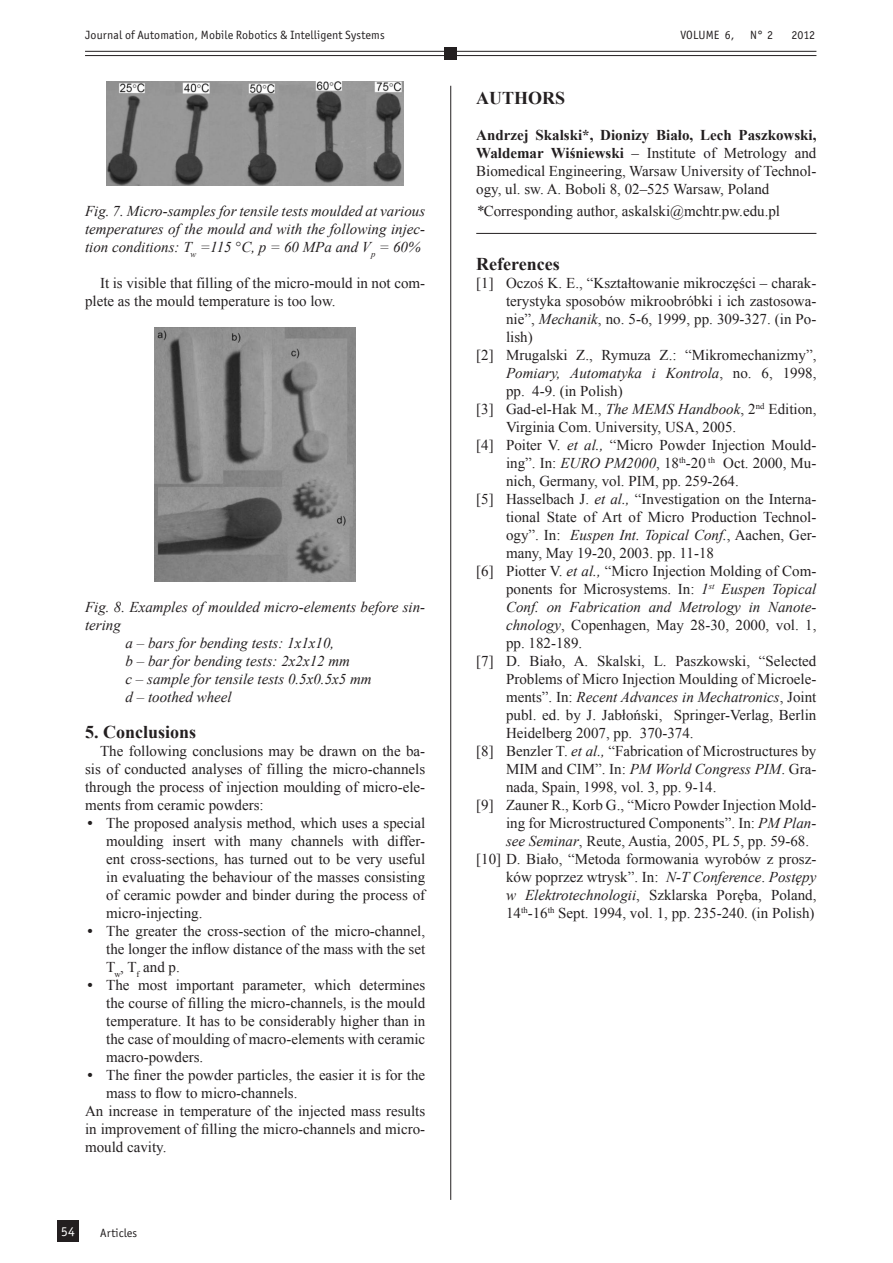
<style>
.page{position:relative;width:893px;height:1263px;background:#fff}
.page>*{position:absolute;margin:0;border:0;box-sizing:border-box;transform-origin:0 0}
.t1{font:700 18px "Times New Roman";color:#231f20}
.t2{font:15px/18px "Times New Roman";color:#231f20;text-align:justify}
.t3{font:italic 15px/18px "Times New Roman";color:#231f20;text-align:justify}
.t4{font:13.5px "Officina Sans ITC";color:#fff}
.t5{font:12px "Officina Sans ITC";letter-spacing:.01em;color:#231f20}
.s1{font-family:"Garamond Itc TEE"}
.s2{font-weight:700}
.s3{font-style:italic}
.s4{font-style:normal}
</style>
<div class="page">
<hr style="left:85px;top:51px;width:731px;height:1px;background:#231f20">
<hr style="left:85px;top:55px;width:731px;height:1px;background:#231f20">
<div style="left:444px;top:47px;width:13px;height:13px;background:#231f20"></div>
<hr style="left:450px;top:86px;width:1px;height:1114px;background:#231f20">
<div style="left:57px;top:1220px;width:22px;height:22px;background:#231f20"></div>
<img style="left:106px;top:82px;width:298px;height:103px">
<img style="left:155px;top:327px;width:200px;height:255px">
<hr style="left:476px;top:233px;width:340px;height:1px;background:#231f20">
<p class="t5" style="left:85px;top:28px;width:301px">Journal of Automation, Mobile Robotics &amp; Intelligent Systems</p>
<p class="t5" style="left:680px;top:28px;width:55px">VOLUME 6,</p>
<p class="t5" style="left:750px;top:28px;width:25px">N° 2</p>
<p class="t5" style="left:791px;top:28px;width:25px">2012</p>
<p class="t3" style="left:85px;top:202px;width:342px">Fig. 7. Micro-samples for tensile tests moulded at various temperatures of the mould and with the following injec&shy;tion conditions: T<sub>w</sub> =115 C, p = 60 MPa and V<sub>p</sub> = 60%</p>
<p class="t2" style="left:85px;top:274px;width:342px;text-indent:15px">It is visible that filling of the micro-mould in not com&shy;plete as the mould temperature is too low.</p>
<p class="t3" style="left:85px;top:598px;width:342px">Fig. 8. Examples of moulded micro-elements before sin-</p>
<p class="t3" style="left:85px;top:616px;width:37px">tering</p>
<p class="t3" style="left:126px;top:634px;width:210px">a – bars for bending tests: 1x1x10,</p>
<p class="t3" style="left:126px;top:652px;width:226px">b – bar for bending tests: 2x2x12 mm</p>
<p class="t3" style="left:126px;top:670px;width:248px">c – sample for tensile tests 0.5x0.5x5 mm</p>
<p class="t3" style="left:126px;top:688px;width:108px">d – toothed wheel</p>
<p class="t1" style="left:85px;top:720px;width:113px">5. Conclusions</p>
<p class="t2" style="left:85px;top:742px;width:342px;text-indent:15px">The following conclusions may be drawn on the ba&shy;sis of conducted analyses of filling the micro-channels through the process of injection moulding of micro-ele&shy;ments from ceramic powders:</p>
<p class="t2" style="left:106px;top:814px;width:320px;text-indent:-21px"><span class="s1">•</span> The proposed analysis method, which uses a special moulding insert with many channels with differ&shy;ent cross-sections, has turned out to be very useful in evaluating the behaviour of the masses consisting of ceramic powder and binder during the process of micro-injecting.</p>
<p class="t2" style="left:106px;top:922px;width:320px;text-indent:-21px"><span class="s1">•</span> The greater the cross-section of the micro-channel, the longer the inflow distance of the mass with the set T<sub>w</sub>, T<sub>f</sub> and p.</p>
<p class="t2" style="left:106px;top:976px;width:320px;text-indent:-21px"><span class="s1">•</span> The most important parameter, which determines the course of filling the micro-channels, is the mould temperature. It has to be considerably higher than in the case of moulding of macro-elements with ceramic macro-powders.</p>
<p class="t2" style="left:85px;top:1066px;width:342px"><span class="s1">•</span> The finer the powder particles, the easier it is for the</p>
<p class="t2" style="left:106px;top:1084px;width:193px">mass to flow to micro-channels.</p>
<p class="t2" style="left:85px;top:1102px;width:342px">An increase in temperature of the injected mass results</p>
<p class="t2" style="left:85px;top:1120px;width:342px">in improvement of filling the micro-channels and micro-</p>
<p class="t2" style="left:85px;top:1138px;width:83px">mould cavity.</p>
<p class="t4" style="left:61px;top:1224px;width:15px">54</p>
<p class="t5" style="left:100px;top:1226px;width:39px">Articles</p>
<p class="t1" style="left:476px;top:86px;width:91px">Authors</p>
<p class="t2" style="left:476px;top:126px;width:342px"><span class="s2">Andrzej Skalski*, Dionizy Biało, Lech Paszkowski, Waldemar Wiśniewski</span> – Institute of Metrology and Biomedical Engineering, Warsaw University of Technol&shy;ogy, ul. sw. A. Boboli 8, 02–525 Warsaw, Poland</p>
<p class="t2" style="left:476px;top:202px;width:305px"><span class="s3">*</span>Corresponding author, askalski@mchtr.pw.edu.pl</p>
<p class="t1" style="left:476px;top:252px;width:85px">References</p>
<p class="t2" style="left:476px;top:274px;width:342px">[1] Oczoś K. E., “Kształtowanie mikroczęści – charak-</p>
<p class="t2" style="left:506px;top:292px;width:312px">terystyka sposobów mikroobróbki i ich zastosowa-</p>
<p class="t2" style="left:506px;top:310px;width:312px">nie”, <span class="s3">Mechanik</span>, no. 5-6, 1999, pp. 309-327. (in Po-</p>
<p class="t2" style="left:506px;top:328px;width:28px">lish)</p>
<p class="t2" style="left:476px;top:346px;width:342px">[2] Mrugalski Z., Rymuza Z.: “Mikromechanizmy”,</p>
<p class="t3" style="left:506px;top:364px;width:312px">Pomiary, Automatyka i Kontrola<span class="s4">, no. 6, 1998,</span></p>
<p class="t2" style="left:506px;top:382px;width:118px">pp. 4-9. (in Polish)</p>
<p class="t2" style="left:476px;top:400px;width:342px">[3] Gad-el-Hak M., <span class="s3">The MEMS Handbook</span>, 2<sup>nd</sup> Edition,</p>
<p class="t2" style="left:506px;top:418px;width:232px">Virginia Com. University, USA, 2005.</p>
<p class="t2" style="left:476px;top:436px;width:342px">[4] Poiter V. <span class="s3">et al.,</span> “Micro Powder Injection Mould-</p>
<p class="t2" style="left:506px;top:454px;width:312px">ing”. In: <span class="s3">EURO PM2000</span>, 18<sup>th</sup>-20 <sup>th</sup> Oct. 2000, Mu-</p>
<p class="t2" style="left:506px;top:472px;width:234px">nich, Germany, vol. PIM, pp. 259-264.</p>
<p class="t2" style="left:476px;top:490px;width:342px">[5] Hasselbach J. <span class="s3">et al.,</span> “Investigation on the Interna-</p>
<p class="t2" style="left:506px;top:508px;width:312px">tional State of Art of Micro Production Technol-</p>
<p class="t3" style="left:506px;top:526px;width:312px"><span class="s4">ogy”. In:</span> Euspen Int. Topical Conf.<span class="s4">, Aachen, Ger-</span></p>
<p class="t2" style="left:506px;top:544px;width:210px">many, May 19-20, 2003. pp. 11-18</p>
<p class="t2" style="left:476px;top:562px;width:342px">[6] Piotter V. <span class="s3">et al.,</span> “Micro Injection Molding of Com-</p>
<p class="t2" style="left:506px;top:580px;width:312px">ponents for Microsystems. In: <span class="s3">1</span><sup>st</sup> <span class="s3">Euspen Topical</span></p>
<p class="t3" style="left:506px;top:598px;width:312px">Conf. on Fabrication and Metrology in Nanote-</p>
<p class="t2" style="left:506px;top:616px;width:312px"><span class="s3">chnology</span>, Copenhagen, May 28-30, 2000, vol. 1,</p>
<p class="t2" style="left:506px;top:634px;width:78px">pp. 182-189.</p>
<p class="t2" style="left:476px;top:652px;width:342px">[7] D. Biało, A. Skalski, L. Paszkowski, “Selected</p>
<p class="t2" style="left:506px;top:670px;width:312px">Problems of Micro Injection Moulding of Microele-</p>
<p class="t3" style="left:506px;top:688px;width:312px"><span class="s4">ments”. In:</span> Recent Advances in Mechatronics<span class="s4">, Joint</span></p>
<p class="t2" style="left:506px;top:706px;width:312px">publ. ed. by J. Jabłoński, Springer-Verlag, Berlin</p>
<p class="t2" style="left:506px;top:724px;width:189px">Heidelberg 2007, pp. 370-374.</p>
<p class="t2" style="left:476px;top:742px;width:342px">[8] Benzler T. <span class="s3">et al.,</span> “Fabrication of Microstructures by</p>
<p class="t2" style="left:506px;top:760px;width:312px">MIM and CIM”. In: <span class="s3">PM World Congress PIM</span>. Gra-</p>
<p class="t2" style="left:506px;top:778px;width:212px">nada, Spain, 1998, vol. 3, pp. 9-14.</p>
<p class="t2" style="left:476px;top:796px;width:342px">[9] Zauner R., Korb G., “Micro Powder Injection Mold-</p>
<p class="t2" style="left:506px;top:814px;width:312px">ing for Microstructured Components”. In: <span class="s3">PM Plan-</span></p>
<p class="t2" style="left:506px;top:832px;width:305px"><span class="s3">see Seminar</span>, Reute, Austia, 2005, PL 5, pp. 59-68.</p>
<p class="t2" style="left:476px;top:850px;width:342px">[10] D. Biało, “Metoda formowania wyrobów z prosz-</p>
<p class="t2" style="left:506px;top:868px;width:312px">ków poprzez wtrysk”. In: <span class="s3">N-T Conference</span>. <span class="s3">Postępy</span></p>
<p class="t2" style="left:506px;top:886px;width:312px"><span class="s3">w Elektrotechnologii</span>, Szklarska Poręba, Poland,</p>
<p class="t2" style="left:506px;top:904px;width:310px">14<sup>th</sup>-16<sup>th</sup> Sept. 1994, vol. 1, pp. 235-240. (in Polish)</p>
</div>
